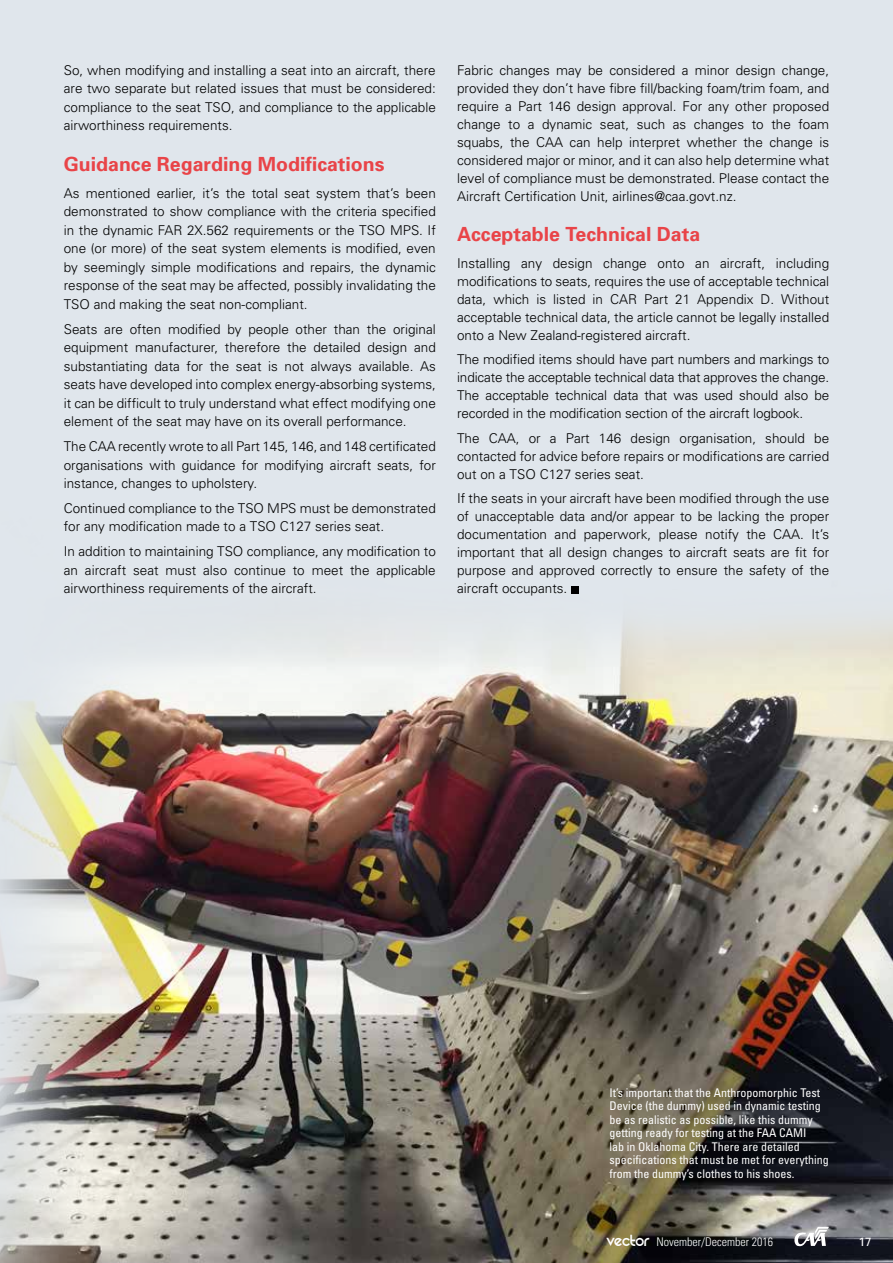
<style>
.page{position:relative;width:893px;height:1263px;background:#e0e6ec}
.page>*{position:absolute;margin:0;border:0;box-sizing:border-box;transform-origin:0 0}
.t1{font:700 19.5px "Univers";color:#e94448}
.t2{font:300 13.5px/18px "Univers";color:#000;text-align:justify}
.t3{font:condensed 12px/13.5px "Univers";color:#fff}
.t4{font:300 condensed 12px "Univers";color:#fff}
.t5{font:12px "Univers";color:#fff}
.s1{font-family:"REZ";font-weight:400;font-stretch:normal;font-size:18px}
</style>
<div class="page">
<img style="left:0;top:586px;width:893px;height:677px">
<div style="left:571px;top:586px;width:7px;height:7px;background:#000"></div>
<svg style="left:609px;top:1087px;width:220px;height:91px;background:#444138"></svg>
<svg style="left:794px;top:1227px;width:35px;height:19px"></svg>
<p class="t2" style="left:64px;top:60px;width:374px;line-height:18.5px">So, when modifying and installing a seat into an aircraft, there are two separate but related issues that must be considered: compliance to the seat TSO, and compliance to the applicable airworthiness requirements.</p>
<h1 class="t1" style="left:64px;top:151px;width:322px">Guidance Regarding Modifications</h1>
<p class="t2" style="left:64px;top:183px;width:374px;line-height:18.5px">As mentioned earlier, it’s the total seat system that’s been demonstrated to show compliance with the criteria specified in the dynamic FAR 2X.562 requirements or the TSO MPS. If one (or more) of the seat system elements is modified, even by seemingly simple modifications and repairs, the dynamic response of the seat may be affected, possibly invalidating the TSO and making the seat non-compliant.</p>
<p class="t2" style="left:64px;top:319px;width:374px;line-height:18.5px">Seats are often modified by people other than the original equipment manufacturer, therefore the detailed design and substantiating data for the seat is not always available. As seats have developed into complex energy-absorbing systems, it can be difficult to truly understand what effect modifying one element of the seat may have on its overall performance.</p>
<p class="t2" style="left:64px;top:437px;width:374px;line-height:18.5px">The CAA recently wrote to all Part 145, 146, and 148 certificated organisations with guidance for modifying aircraft seats, for instance, changes to upholstery.</p>
<p class="t2" style="left:64px;top:498px;width:374px;line-height:18.5px">Continued compliance to the TSO MPS must be demonstrated for any modification made to a TSO C127 series seat.</p>
<p class="t2" style="left:64px;top:542px;width:374px;line-height:18.5px">In addition to maintaining TSO compliance, any modification to an aircraft seat must also continue to meet the applicable airworthiness requirements of the aircraft.</p>
<p class="t2" style="left:457px;top:61px;width:374px">Fabric changes may be considered a minor design change, provided they don’t have fibre fill/backing foam/trim foam, and require a Part 146 design approval. For any other proposed change to a dynamic seat, such as changes to the foam squabs, the CAA can help interpret whether the change is considered major or minor, and it can also help determine what level of compliance must be demonstrated. Please contact the Aircraft Certification Unit, airlines@caa.govt.nz.</p>
<h1 class="t1" style="left:457px;top:222px;width:245px">Acceptable Technical Data</h1>
<p class="t2" style="left:457px;top:253px;width:374px">Installing any design change onto an aircraft, including modifications to seats, requires the use of acceptable technical data, which is listed in CAR Part 21 Appendix D. Without acceptable technical data, the article cannot be legally installed onto a New Zealand-registered aircraft.</p>
<p class="t2" style="left:457px;top:350px;width:374px">The modified items should have part numbers and markings to indicate the acceptable technical data that approves the change.<br>The acceptable technical data that was used should also be recorded in the modification section of the aircraft logbook.</p>
<p class="t2" style="left:457px;top:428px;width:374px">The CAA, or a Part 146 design organisation, should be contacted for advice before repairs or modifications are carried out on a TSO C127 series seat.</p>
<p class="t2" style="left:457px;top:489px;width:374px">If the seats in your aircraft have been modified through the use of unacceptable data and/or appear to be lacking the proper documentation and paperwork, please notify the CAA. It’s important that all design changes to aircraft seats are fit for purpose and approved correctly to ensure the safety of the aircraft occupants.</p>
<p class="t3" style="left:609px;top:1085px;width:221px">It’s important that the Anthropomorphic Test Device (the dummy) used in dynamic testing be as realistic as possible, like this dummy getting ready for testing at the FAA CAMI<br>lab in Oklahoma City. There are detailed specifications that must be met for everything from the dummy’s clothes to his shoes.</p>
<p class="t4" style="left:607px;top:1235px;width:168px"><span class="s1">vector</span> November/December 2016</p>
<p class="t5" style="left:858px;top:1234px;width:15px">17</p>
</div>
